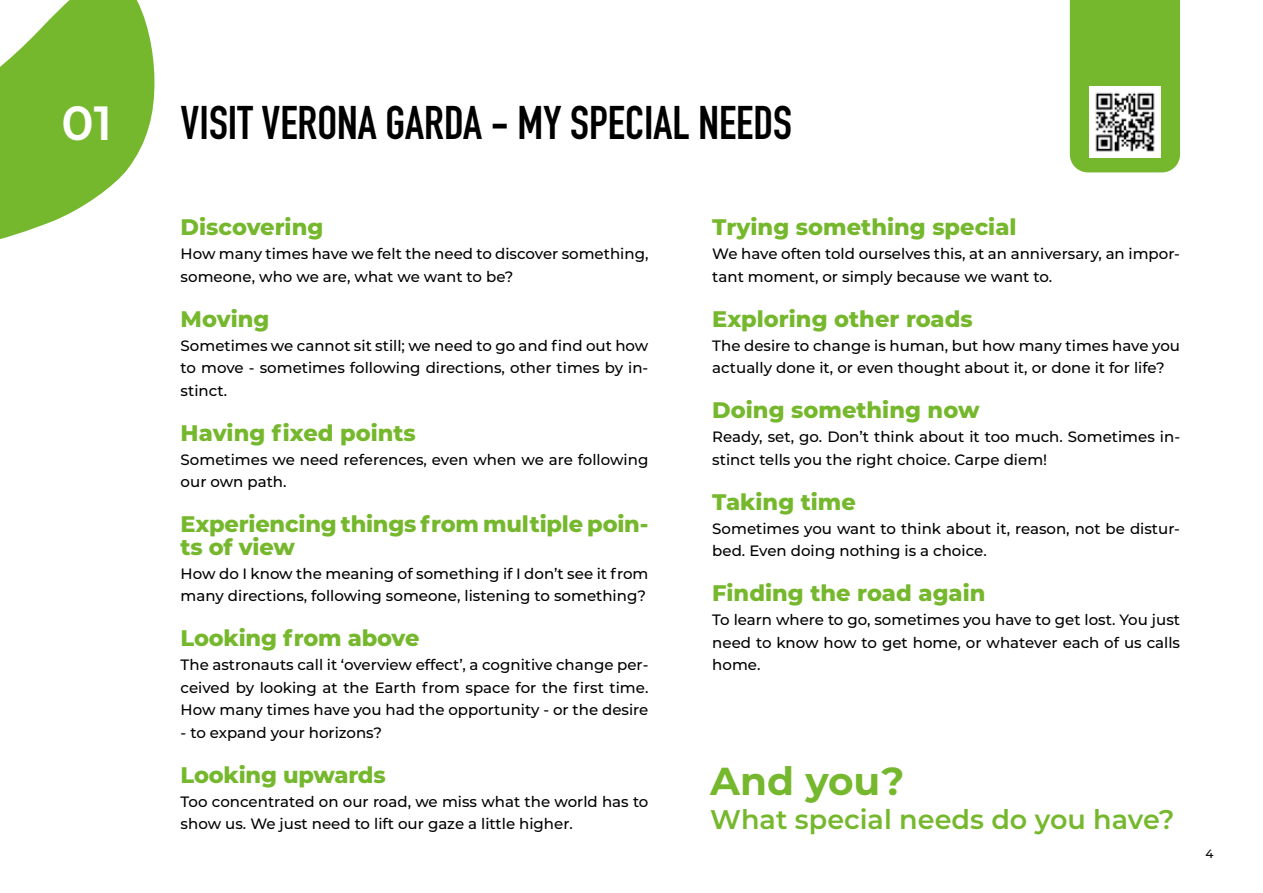
<style>
.page{position:relative;width:1263px;height:893px;background:#fff}
.page>*{position:absolute;margin:0;border:0;box-sizing:border-box;transform-origin:0 0}
.t1{font:600 48px "Montserrat";color:#fff}
.t2{font:700 46.5px "DIN Condensed";color:#000}
.t3{font:700 39px "Montserrat";color:#76b82d}
.t4{font:600 27px "Montserrat";color:#76b82d}
.t5{font:800 22.5px/22.5px "Montserrat";color:#76b82d}
.t6{font:500 15px/22.5px "Montserrat";color:#000}
.t7{font:500 12px "Montserrat";color:#000}
</style>
<div class="page">
<svg style="left:0;top:0;width:155px;height:239px"></svg>
<div style="left:1070px;top:0;width:110px;height:172px;background:#76b82d"></div>
<img style="left:1089px;top:87px;width:71px;height:71px">
<h1 class="t1" style="left:62px;top:89px;width:52px">01</h1>
<h2 class="t2" style="left:181px;top:92px;width:613px">VISIT VERONA GARDA - MY SPECIAL NEEDS</h2>
<h3 class="t5" style="left:181px;top:215px;width:144px">Discovering</h3>
<p class="t6" style="left:181px;top:242px;width:469px">How many times have we felt the need to discover something, someone, who we are, what we want to be?</p>
<h3 class="t5" style="left:181px;top:306px;width:90px">Moving</h3>
<p class="t6" style="left:181px;top:333px;width:469px;text-align:justify">Sometimes we cannot sit still; we need to go and find out how to move - sometimes following directions, other times by in&shy;stinct.</p>
<h3 class="t5" style="left:181px;top:420px;width:237px">Having fixed points</h3>
<p class="t6" style="left:181px;top:447px;width:469px">Sometimes we need references, even when we are following our own path.</p>
<h3 class="t5" style="left:181px;top:512px;width:469px">Experiencing things from multiple poin&shy;ts of view</h3>
<p class="t6" style="left:181px;top:561px;width:469px">How do I know the meaning of something if I don’t see it from many directions, following someone, listening to something?</p>
<h3 class="t5" style="left:181px;top:626px;width:240px">Looking from above</h3>
<p class="t6" style="left:181px;top:653px;width:469px;text-align:justify">The astronauts call it ‘overview effect’, a cognitive change per&shy;ceived by looking at the Earth from space for the first time.<br>How many times have you had the opportunity - or the desire</p>
<p class="t6" style="left:181px;top:720px;width:203px">- to expand your horizons?</p>
<h3 class="t5" style="left:181px;top:762px;width:207px">Looking upwards</h3>
<p class="t6" style="left:181px;top:789px;width:469px">Too concentrated on our road, we miss what the world has to show us. We just need to lift our gaze a little higher.</p>
<h3 class="t5" style="left:712px;top:215px;width:306px">Trying something special</h3>
<p class="t6" style="left:712px;top:242px;width:469px">We have often told ourselves this, at an anniversary, an impor&shy;tant moment, or simply because we want to.</p>
<h3 class="t5" style="left:712px;top:306px;width:262px">Exploring other roads</h3>
<p class="t6" style="left:712px;top:333px;width:469px">The desire to change is human, but how many times have you actually done it, or even thought about it, or done it for life?</p>
<h3 class="t5" style="left:712px;top:398px;width:269px">Doing something now</h3>
<p class="t6" style="left:712px;top:425px;width:469px">Ready, set, go. Don’t think about it too much. Sometimes in&shy;stinct tells you the right choice. Carpe diem!</p>
<h3 class="t5" style="left:712px;top:489px;width:145px">Taking time</h3>
<p class="t6" style="left:712px;top:516px;width:469px">Sometimes you want to think about it, reason, not be distur&shy;bed. Even doing nothing is a choice.</p>
<h3 class="t5" style="left:712px;top:581px;width:275px">Finding the road again</h3>
<p class="t6" style="left:712px;top:608px;width:469px;text-align:justify">To learn where to go, sometimes you have to get lost. You just need to know how to get home, or whatever each of us calls home.</p>
<h3 class="t3" style="left:710px;top:753px;width:196px">And you?</h3>
<h3 class="t4" style="left:710px;top:800px;width:466px">What special needs do you have?</h3>
<p class="t7" style="left:1205px;top:845px;width:10px">4</p>
</div>
